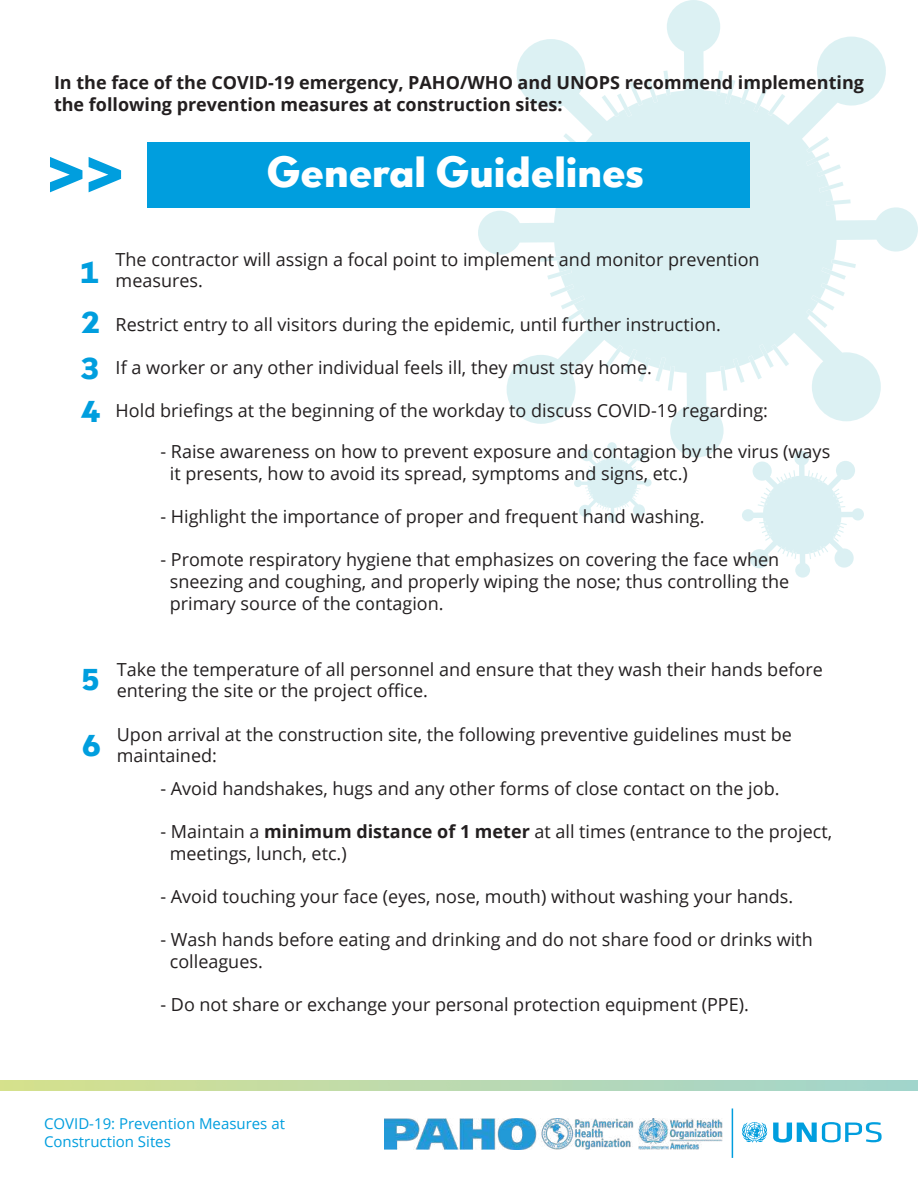
<style>
.page{position:relative;width:918px;height:1188px;background:#fff}
.page>*{position:absolute;margin:0;border:0;box-sizing:border-box;transform-origin:0 0}
.t1{font:900 58.5px "Arial";color:#009ede}
.t2{font:800 43.5px "VF Sans";color:#fff}
.t3{font:800 30px/42.9px "VF Sans";color:#009ede}
.t4{font:18px/21.6px "Open Sans";color:#231f20}
.t5{font:700 18px/21.6px "Open Sans";color:#231f20}
.t6{font:15px/18px "Open Sans";color:#009ede}
.s1{font-weight:700}
</style>
<div class="page">
<svg style="left:741px;top:1122px;width:141px;height:21px"></svg>
<svg style="left:478px;top:0;width:440px;height:457px"></svg>
<svg style="left:826px;top:199px;width:25px;height:6px"></svg>
<svg style="left:806px;top:136px;width:38px;height:56px"></svg>
<svg style="left:716px;top:71px;width:69px;height:45px"></svg>
<svg style="left:602px;top:71px;width:69px;height:46px"></svg>
<svg style="left:535px;top:133px;width:49px;height:10px"></svg>
<svg style="left:540px;top:256px;width:25px;height:6px"></svg>
<svg style="left:547px;top:269px;width:38px;height:56px"></svg>
<svg style="left:605px;top:345px;width:70px;height:46px"></svg>
<svg style="left:720px;top:366px;width:7px;height:25px"></svg>
<svg style="left:733px;top:344px;width:56px;height:39px"></svg>
<svg style="left:806px;top:259px;width:50px;height:69px"></svg>
<svg style="left:742px;top:451px;width:122px;height:127px"></svg>
<svg style="left:574px;top:442px;width:78px;height:81px"></svg>
<hr style="left:732px;top:1108px;width:1px;height:50px;background:#009ede">
<img style="left:385px;top:1118px;width:338px;height:32px">
<div style="left:148px;top:143px;width:602px;height:65px;background:#009ede"></div>
<p class="t5" style="left:54px;top:71px;width:812px">In the face of the COVID-19 emergency, PAHO/WHO and UNOPS recommend implementing the following prevention measures at construction sites:</p>
<h1 class="t1" style="left:47px;top:132px;width:79px">&gt;&gt;</h1>
<h2 class="t2" style="left:266px;top:139px;width:379px">General Guidelines</h2>
<h3 class="t3" style="left:79px;top:250px;width:22px">1</h3>
<h3 class="t3" style="left:80px;top:300px;width:22px">2</h3>
<h3 class="t3" style="left:79px;top:346px;width:23px">3<br>4</h3>
<p class="t4" style="left:116px;top:248px;width:646px">The contractor will assign a focal point to implement and monitor prevention measures.</p>
<p class="t4" style="left:116px;top:313px;width:607px">Restrict entry to all visitors during the epidemic, until further instruction.</p>
<p class="t4" style="left:116px;top:356px;width:538px">If a worker or any other individual feels ill, they must stay home.</p>
<p class="t4" style="left:116px;top:399px;width:654px">Hold briefings at the beginning of the workday to discuss COVID-19 regarding:</p>
<p class="t4" style="left:170px;top:441px;width:662px;text-indent:-9px">- Raise awareness on how to prevent exposure and contagion by the virus (ways it presents, how to avoid its spread, symptoms and signs, etc.)</p>
<p class="t4" style="left:160px;top:505px;width:546px">- Highlight the importance of proper and frequent hand washing.</p>
<p class="t4" style="left:170px;top:549px;width:621px;text-indent:-9px">- Promote respiratory hygiene that emphasizes on covering the face when sneezing and coughing, and properly wiping the nose; thus controlling the primary source of the contagion.</p>
<h3 class="t3" style="left:80px;top:657px;width:22px">5</h3>
<h3 class="t3" style="left:81px;top:723px;width:22px">6</h3>
<p class="t4" style="left:117px;top:658px;width:708px">Take the temperature of all personnel and ensure that they wash their hands before entering the site or the project office.</p>
<p class="t4" style="left:117px;top:723px;width:677px">Upon arrival at the construction site, the following preventive guidelines must be maintained:</p>
<p class="t4" style="left:160px;top:777px;width:621px">- Avoid handshakes, hugs and any other forms of close contact on the job.</p>
<p class="t4" style="left:170px;top:820px;width:664px;text-indent:-9px">- Maintain a <span class="s1">minimum distance of 1 meter</span> at all times (entrance to the project, meetings, lunch, etc.)</p>
<p class="t4" style="left:160px;top:885px;width:634px">- Avoid touching your face (eyes, nose, mouth) without washing your hands.</p>
<p class="t4" style="left:170px;top:928px;width:644px;text-indent:-9px">- Wash hands before eating and drinking and do not share food or drinks with colleagues.</p>
<p class="t4" style="left:160px;top:993px;width:590px">- Do not share or exchange your personal protection equipment (PPE).</p>
<p class="t6" style="left:44px;top:1114px;width:242px">COVID-19: Prevention Measures at<br>Construction Sites</p>
</div>
